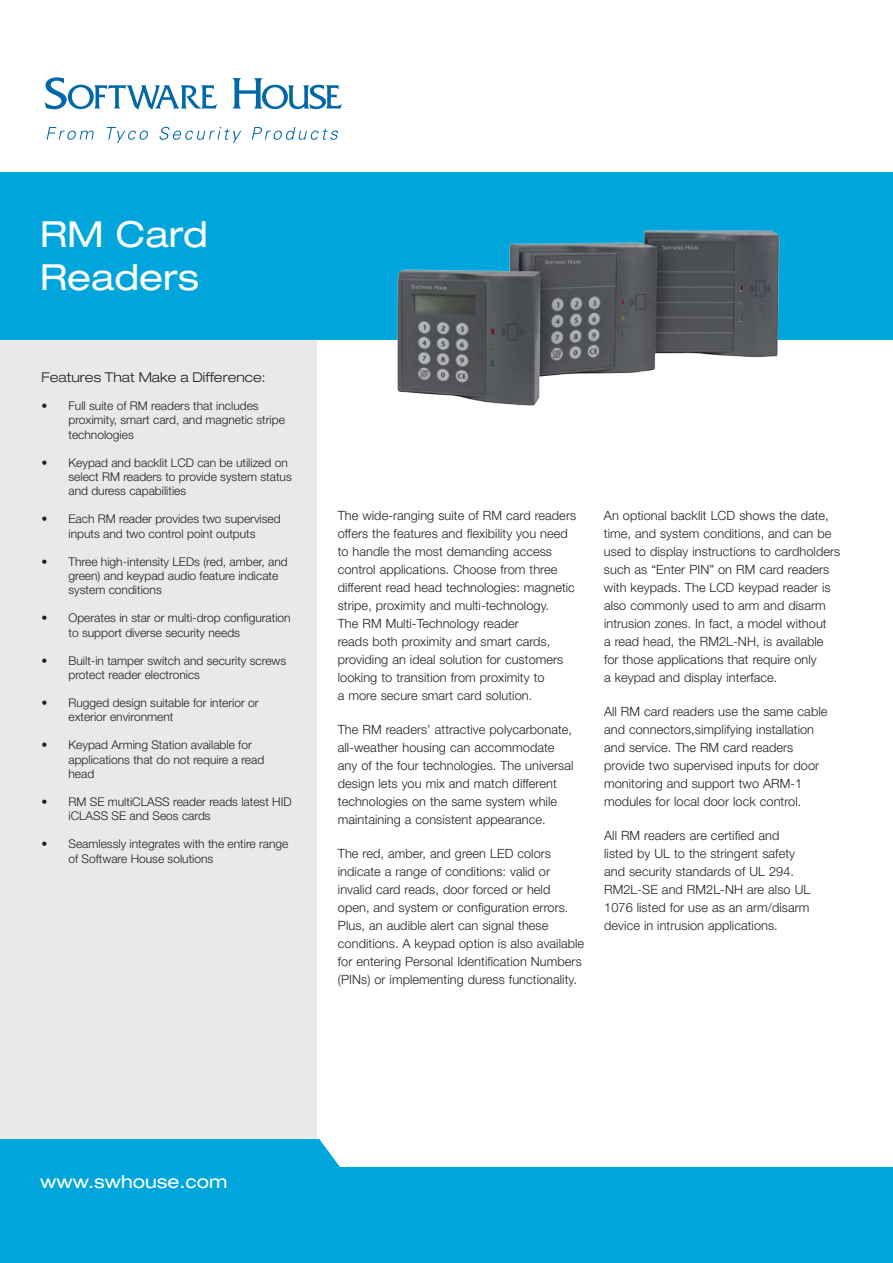
<style>
.page{position:relative;width:893px;height:1263px;background:#fff}
.page>*{position:absolute;margin:0;border:0;box-sizing:border-box;transform-origin:0 0}
.t1{font:expanded 36px/43.2px "Helvetica Neue LT Pro";color:#fff}
.t2{font:expanded 18px "Helvetica Neue LT Pro";color:#fff}
.t3{font:300 expanded 13.5px "Helvetica Neue LT Pro";color:#231f20}
.t4{font:300 12.75px/18px "Helvetica Neue LT Pro";letter-spacing:.005em;color:#231f20}
.t5{font:300 12px/14.4px "Helvetica Neue LT Pro";color:#231f20}
</style>
<div class="page">
<div style="left:0;top:199px;width:317px;height:1053px;background:#e7e9ea"></div>
<div style="left:0;top:172px;width:893px;height:168px;background:#00a6db"></div>
<svg style="left:45px;top:77px;width:297px;height:33px"></svg>
<svg style="left:47px;top:127px;width:47px;height:13px"></svg>
<svg style="left:107px;top:127px;width:41px;height:16px"></svg>
<svg style="left:159px;top:127px;width:82px;height:16px"></svg>
<svg style="left:252px;top:127px;width:86px;height:13px"></svg>
<svg style="left:0;top:1139px;width:893px;height:124px;background:#24b2e0"></svg>
<img style="left:397px;top:230px;width:383px;height:176px">
<h1 class="t1" style="left:40px;top:212px;width:170px">RM Card<br>Readers</h1>
<p class="t3" style="left:41px;top:369px;width:226px">Features That Make a Difference:</p>
<p class="t5" style="left:68px;top:398px;width:218px;text-indent:-27px">• Full suite of RM readers that includes proximity, smart card, and magnetic stripe technologies</p>
<p class="t5" style="left:68px;top:455px;width:225px;text-indent:-27px">• Keypad and backlit LCD can be utilized on select RM readers to provide system status and duress capabilities</p>
<p class="t5" style="left:41px;top:511px;width:241px;text-align:center">• Each RM reader provides two supervised inputs and two control point outputs</p>
<p class="t5" style="left:68px;top:554px;width:221px;text-indent:-27px">• Three high-intensity LEDs (red, amber, and green) and keypad audio feature indicate system conditions</p>
<p class="t5" style="left:68px;top:610px;width:224px;text-indent:-27px">• Operates in star or multi-drop configuration to support diverse security needs</p>
<p class="t5" style="left:68px;top:653px;width:219px;text-indent:-27px">• Built-in tamper switch and security screws protect reader electronics</p>
<p class="t5" style="left:68px;top:695px;width:192px;text-indent:-27px">• Rugged design suitable for interior or exterior environment</p>
<p class="t5" style="left:68px;top:737px;width:197px;text-indent:-27px">• Keypad Arming Station available for applications that do not require a read head</p>
<p class="t5" style="left:68px;top:794px;width:225px;text-indent:-27px">• RM SE multiCLASS reader reads latest HID iCLASS SE and Seos cards</p>
<p class="t5" style="left:68px;top:836px;width:222px;text-indent:-27px">• Seamlessly integrates with the entire range of Software House solutions</p>
<p class="t4" style="left:338px;top:506px;width:240px">The wide-ranging suite of RM card readers offers the features and flexibility you need to handle the most demanding access control applications. Choose from three different read head technologies: magnetic stripe, proximity and multi-technology.<br>The RM Multi-Technology reader<br>reads both proximity and smart cards, providing an ideal solution for customers looking to transition from proximity to<br>a more secure smart card solution.</p>
<p class="t4" style="left:338px;top:720px;width:237px">The RM readers’ attractive polycarbonate, all-weather housing can accommodate any of the four technologies. The universal design lets you mix and match different technologies on the same system while maintaining a consistent appearance.</p>
<p class="t4" style="left:338px;top:844px;width:248px">The red, amber, and green LED colors indicate a range of conditions: valid or invalid card reads, door forced or held open, and system or configuration errors.<br>Plus, an audible alert can signal these conditions. A keypad option is also available for entering Personal Identification Numbers (PINs) or implementing duress functionality.</p>
<p class="t4" style="left:604px;top:506px;width:238px">An optional backlit LCD shows the date, time, and system conditions, and can be used to display instructions to cardholders such as “Enter PIN” on RM card readers with keypads. The LCD keypad reader is also commonly used to arm and disarm intrusion zones. In fact, a model without<br>a read head, the RM2L-NH, is available for those applications that require only<br>a keypad and display interface.</p>
<p class="t4" style="left:604px;top:702px;width:225px">All RM card readers use the same cable and connectors,simplifying installation and service. The RM card readers provide two supervised inputs for door monitoring and support two ARM-1 modules for local door lock control.</p>
<p class="t4" style="left:604px;top:826px;width:208px">All RM readers are certified and listed by UL to the stringent safety and security standards of UL 294.<br>RM2L-SE and RM2L-NH are also UL 1076 listed for use as an arm/disarm device in intrusion applications.</p>
<h2 class="t2" style="left:40px;top:1171px;width:189px">www.swhouse.com</h2>
</div>
